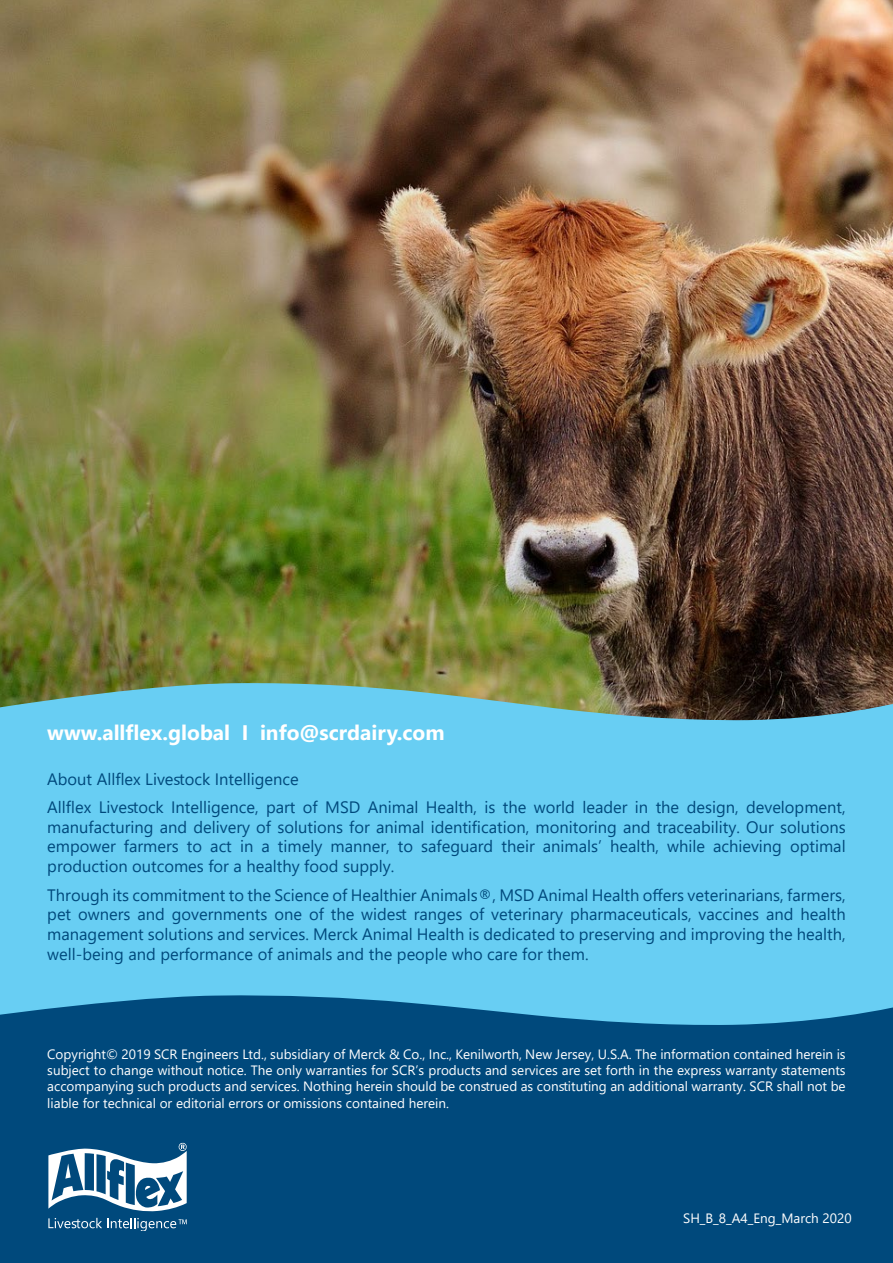
<style>
.page{position:relative;width:893px;height:1263px;background:#fff}
.page>*{position:absolute;margin:0;border:0;box-sizing:border-box;transform-origin:0 0}
.t1{font:700 21px "Segoe UI";color:#fff}
.t2{font:16.5px/19.8px "Segoe UI";color:#00497c;text-align:justify}
.t3{font:13.5px/16.2px "Segoe UI";color:#fff;text-align:justify}
</style>
<div class="page">
<img style="left:0;top:0;width:893px;height:666px">
<svg style="left:0;top:666px;width:893px;height:151px;background:#66b3c5"></svg>
<div style="left:0;top:817px;width:893px;height:160px;background:#68cef3"></div>
<svg style="left:0;top:977px;width:893px;height:60px;background:#3891bc"></svg>
<div style="left:0;top:1037px;width:893px;height:226px;background:#00497c"></div>
<svg style="left:48px;top:1143px;width:139px;height:69px"></svg>
<svg style="left:48px;top:1218px;width:139px;height:13px"></svg>
<p class="t1" style="left:47px;top:713px;width:399px">www.allflex.global I info@scrdairy.com</p>
<p class="t2" style="left:47px;top:763px;width:800px;line-height:28.3px">About Allflex Livestock Intelligence<br>Allflex Livestock Intelligence, part of MSD Animal Health, is the world leader in the design, development,</p>
<p class="t2" style="left:47px;top:815px;width:800px">manufacturing and delivery of solutions for animal identification, monitoring and traceability. Our solutions empower farmers to act in a timely manner, to safeguard their animals’ health, while achieving optimal production outcomes for a healthy food supply.</p>
<p class="t2" style="left:47px;top:883px;width:800px">Through its commitment to the Science of Healthier Animals®, MSD Animal Health offers veterinarians, farmers, pet owners and governments one of the widest ranges of veterinary pharmaceuticals, vaccines and health management solutions and services. Merck Animal Health is dedicated to preserving and improving the health, well-being and performance of animals and the people who care for them.</p>
<p class="t3" style="left:47px;top:1045px;width:800px">Copyright© 2019 SCR Engineers Ltd., subsidiary of Merck &amp; Co., Inc., Kenilworth, New Jersey, U.S.A. The information contained herein is subject to change without notice. The only warranties for SCR’s products and services are set forth in the express warranty statements accompanying such products and services. Nothing herein should be construed as constituting an additional warranty. SCR shall not be liable for technical or editorial errors or omissions contained herein.</p>
<p class="t3" style="left:683px;top:1209px;width:170px">SH_B_8_A4_Eng_March 2020</p>
</div>
